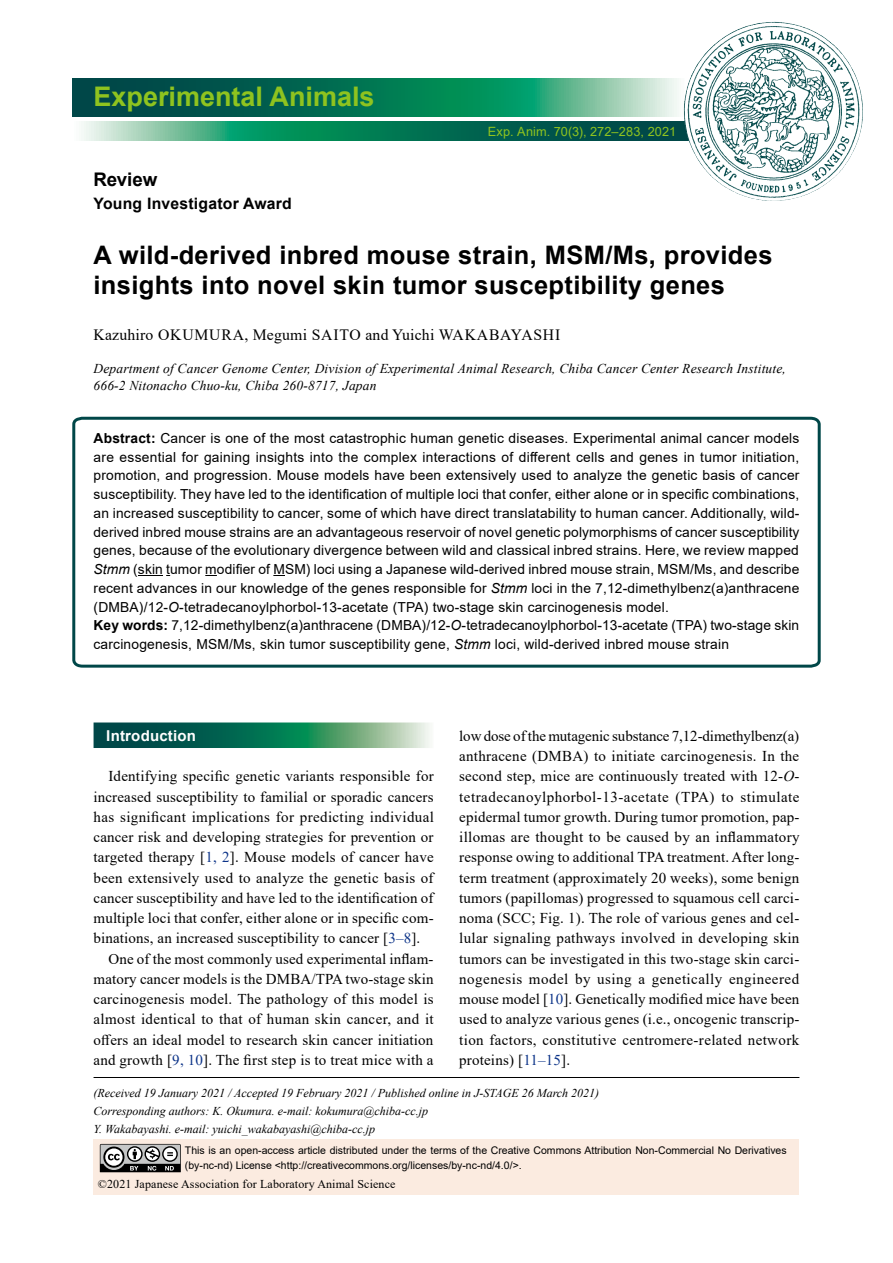
<style>
.page{position:relative;width:893px;height:1263px;background:#fff}
.page>*{position:absolute;margin:0;border:0;box-sizing:border-box;transform-origin:0 0}
.t1{font:700 27px "Arial";color:#8fc31f}
.t2{font:700 25.5px/30px "Arial";letter-spacing:.015em;color:#000}
.t3{font:700 18.75px "Arial";letter-spacing:-.01em;color:#000}
.t4{font:15.75px "Times New Roman";letter-spacing:.05em;color:#000}
.t5{font:700 15.75px "Arial";letter-spacing:.015em;color:#000}
.t6{font:15px/20.2px "Times New Roman";letter-spacing:.01em;color:#000;text-align:justify}
.t7{font:700 15px "Arial";letter-spacing:.015em;color:#fff}
.t8{font:13.8px/18.8px "Arial";letter-spacing:.015em;color:#000}
.t9{font:italic 13.5px/16.5px "Times New Roman";letter-spacing:.01em;color:#000}
.t10{font:12.75px "Arial";letter-spacing:.005em;color:#8fc31f}
.t11{font:italic 12px/18px "Times New Roman";color:#000}
.t12{font:12px "Times New Roman";letter-spacing:.01em;color:#000}
.t13{font:10.5px/15px "Arial";color:#000}
.s1{font-weight:700}
.s2{font-style:italic}
.s3{color:#0c3388}
</style>
<div class="page">
<svg style="left:81px;top:121px;width:621px;height:19px;background:#28866b"></svg>
<div style="left:94px;top:1140px;width:705px;height:55px;background:#fbebe0"></div>
<svg style="left:72px;top:79px;width:613px;height:38px;background:#248269"></svg>
<img style="left:719px;top:22px;width:55px;height:19px">
<svg style="left:100px;top:1144px;width:81px;height:28px;background:#7c7c7c"></svg>
<svg style="left:94px;top:722px;width:336px;height:26px;background:#358269"></svg>
<hr style="left:94px;top:1077px;width:705px;height:1px;background:#000">
<svg style="left:72px;top:416px;width:749px;height:252px"></svg>
<h1 class="t1" style="left:94px;top:78px;width:283px">Experimental Animals</h1>
<p class="t10" style="left:488px;top:123px;width:190px">Exp. Anim. 70(3), 272–283, 2021</p>
<p class="t3" style="left:94px;top:166px;width:65px">Review</p>
<p class="t5" style="left:94px;top:192px;width:200px">Young Investigator Award</p>
<h2 class="t2" style="left:94px;top:241px;width:681px">A wild-derived inbred mouse strain, MSM/Ms, provides insights into novel skin tumor susceptibility genes</h2>
<p class="t4" style="left:94px;top:324px;width:468px">Kazuhiro Okumura, Megumi Saito and Yuichi Wakabayas hi</p>
<p class="t9" style="left:94px;top:360px;width:694px">Department of Cancer Genome Center, Division of Experimental Animal Research, Chiba Cancer Center Research Institute,<br>666-2 Nitonacho Chuo-ku, Chiba 260-8717, Japan</p>
<p class="t8" style="left:94px;top:428px;width:707px"><span class="s1">Abstract:</span> Cancer is one of the most catastrophic human genetic diseases. Experimental animal cancer models are essential for gaining insights into the complex interactions of different cells and genes in tumor initiation, promotion, and progression. Mouse models have been extensively used to analyze the genetic basis of cancer susceptibility. They have led to the identification of multiple loci that confer, either alone or in specific combinations, an increased susceptibility to cancer, some of which have direct translatability to human cancer. Additionally, wild&shy;derived inbred mouse strains are an advantageous reservoir of novel genetic polymorphisms of cancer susceptibility genes, because of the evolutionary divergence between wild and classical inbred strains. Here, we review mapped <span class="s2">Stmm</span> (skin tumor modifier of MSM) loci using a Japanese wild-derived inbred mouse strain, MSM/Ms, and describe recent advances in our knowledge of the genes responsible for <span class="s2">Stmm</span> loci in the 7,12-dimethylbenz(a)anthracene (DMBA)/12-<span class="s2">O</span>-tetradecanoylphorbol-13-acetate (TPA) two-stage skin carcinogenesis model.<br><span class="s1">Key words:</span> 7,12-dimethylbenz(a)anthracene (DMBA)/12-<span class="s2">O</span>-tetradecanoylphorbol-13-acetate (TPA) two-stage skin carcinogenesis, MSM/Ms, skin tumor susceptibility gene, <span class="s2">Stmm</span> loci, wild-derived inbred mouse strain</p>
<p class="t7" style="left:106px;top:725px;width:91px">Introduction</p>
<p class="t6" style="left:108px;top:766px;width:327px">Identifying specific genetic variants responsible for</p>
<p class="t6" style="left:94px;top:786px;width:341px">increased susceptibility to familial or sporadic cancers</p>
<p class="t6" style="left:94px;top:806px;width:342px">has significant implications for predicting individual</p>
<p class="t6" style="left:94px;top:826px;width:341px">cancer risk and developing strategies for prevention or</p>
<p class="t6" style="left:94px;top:847px;width:342px">targeted therapy [<span class="s3">1, 2</span>]. Mouse models of cancer have</p>
<p class="t6" style="left:94px;top:867px;width:342px">been extensively used to analyze the genetic basis of</p>
<p class="t6" style="left:94px;top:887px;width:341px">cancer susceptibility and have led to the identification of</p>
<p class="t6" style="left:94px;top:907px;width:342px">multiple loci that confer, either alone or in specific com-</p>
<p class="t6" style="left:94px;top:928px;width:328px">binations, an increased susceptibility to cancer [<span class="s3">3–8</span>].</p>
<p class="t6" style="left:108px;top:948px;width:327px">One of the most commonly used experimental inflam-</p>
<p class="t6" style="left:94px;top:968px;width:342px">matory cancer models is the DMBA/TPA two-stage skin</p>
<p class="t6" style="left:94px;top:988px;width:341px">carcinogenesis model. The pathology of this model is</p>
<p class="t6" style="left:94px;top:1009px;width:342px">almost identical to that of human skin cancer, and it</p>
<p class="t6" style="left:94px;top:1029px;width:341px">offers an ideal model to research skin cancer initiation</p>
<p class="t6" style="left:94px;top:1049px;width:342px">and growth [<span class="s3">9, 10</span>]. The first step is to treat mice with a</p>
<p class="t6" style="left:459px;top:725px;width:342px">low dose of the mutagenic substance 7,12-dimethylbenz(a) anthracene (DMBA) to initiate carcinogenesis. In the second step, mice are continuously treated with 12-<span class="s2">O&shy;</span>tetradecanoylphorbol-13-acetate (TPA) to stimulate epidermal tumor growth. During tumor promotion, pap&shy;illomas are thought to be caused by an inflammatory response owing to additional TPA treatment. After long&shy;term treatment (approximately 20 weeks), some benign tumors (papillomas) progressed to squamous cell carci&shy;noma (SCC; Fig. 1). The role of various genes and cel&shy;lular signaling pathways involved in developing skin tumors can be investigated in this two-stage skin carci&shy;nogenesis model by using a genetically engineered mouse model [<span class="s3">10</span>]. Genetically modified mice have been used to analyze various genes (i.e., oncogenic transcrip&shy;tion factors, constitutive centromere-related network proteins) [<span class="s3">11–15</span>].</p>
<p class="t11" style="left:94px;top:1084px;width:507px">(Received 19 January 2021 / Accepted 19 February 2021 / Published online in J-STAGE 26 March 2021)<br>Corresponding authors: K. Okumura. e-mail: kokumura@chiba-cc.jp<br>Y. Wakabayashi. e-mail: yuichi_wakabayashi@chiba-cc.jp</p>
<p class="t13" style="left:185px;top:1143px;width:603px">This is an open-access article distributed under the terms of the Creative Commons Attribution Non-Commercial No Derivatives (by-nc-nd) License &lt;http://creativecommons.org/licenses/by-nc-nd/4.0/&gt;.</p>
<p class="t12" style="left:98px;top:1175px;width:299px">©2021 Japanese Association for Laboratory Animal Science</p>
</div>
